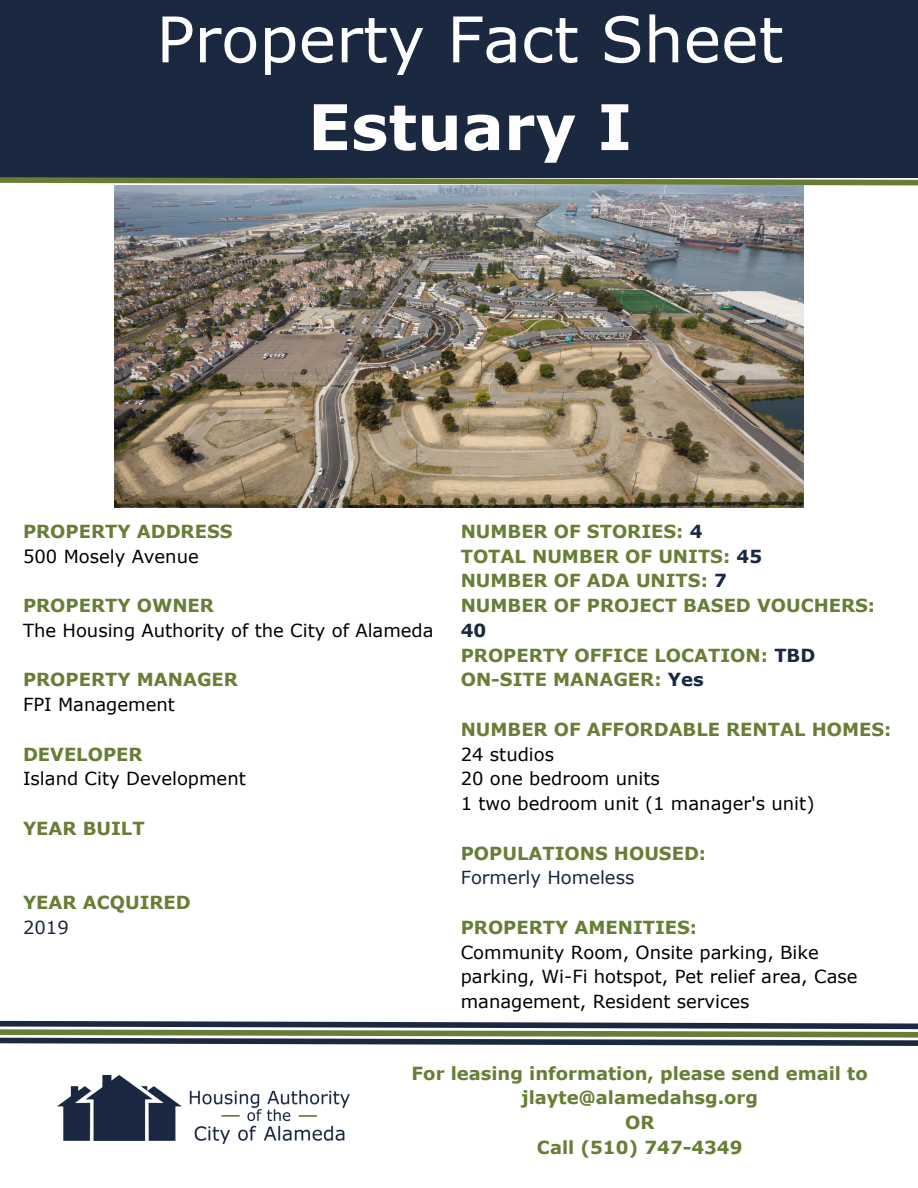
<style>
.page{position:relative;width:918px;height:1188px;background:#fff}
.page>*{position:absolute;margin:0;border:0;box-sizing:border-box;transform-origin:0 0}
.t1{font:63px "Verdana";color:#fefefe}
.t2{font:700 63px "Verdana";color:#fefefe}
.t3{font:700 18px/24.8px "Verdana";color:#687e36}
.t4{font:18px/24.8px "Verdana";color:#000}
.t5{font:18px "Verdana";color:#1a2840}
.s1{color:#1a2840}
</style>
<div class="page">
<img style="left:57px;top:1075px;width:293px;height:70px">
<div style="left:0;top:0;width:918px;height:177px;background:#1a2840"></div>
<svg style="left:0;top:1020px;width:918px;height:26px"></svg>
<svg style="left:0;top:177px;width:918px;height:11px"></svg>
<img style="left:115px;top:186px;width:688px;height:321px">
<p class="t1" style="left:156px;top:-1px;width:629px">Property Fact Sheet</p>
<p class="t2" style="left:308px;top:87px;width:326px">Estuary I</p>
<p class="t3" style="left:23px;top:518px;width:211px">PROPERTY ADDRESS</p>
<p class="t4" style="left:23px;top:543px;width:177px">500 Mosely Avenue</p>
<p class="t3" style="left:23px;top:593px;width:192px">PROPERTY OWNER</p>
<p class="t4" style="left:23px;top:617px;width:412px">The Housing Authority of the City of Alameda</p>
<p class="t3" style="left:23px;top:667px;width:216px">PROPERTY MANAGER</p>
<p class="t4" style="left:23px;top:692px;width:153px">FPI Management</p>
<p class="t3" style="left:23px;top:741px;width:121px">DEVELOPER</p>
<p class="t4" style="left:23px;top:766px;width:224px">Island City Development</p>
<p class="t3" style="left:23px;top:815px;width:123px">YEAR BUILT</p>
<p class="t3" style="left:23px;top:890px;width:169px">YEAR ACQUIRED</p>
<p class="t5" style="left:23px;top:916px;width:47px">2019</p>
<p class="t3" style="left:461px;top:518px;width:243px">NUMBER OF STORIES: <span class="s1">4</span></p>
<p class="t3" style="left:461px;top:543px;width:303px">TOTAL NUMBER OF UNITS: <span class="s1">45</span></p>
<p class="t3" style="left:461px;top:568px;width:268px">NUMBER OF ADA UNITS: <span class="s1">7</span></p>
<p class="t3" style="left:461px;top:593px;width:416px">NUMBER OF PROJECT BASED VOUCHERS:<br><span class="s1">40</span></p>
<p class="t3" style="left:461px;top:642px;width:356px">PROPERTY OFFICE LOCATION: <span class="s1">TBD</span></p>
<p class="t3" style="left:461px;top:667px;width:245px">ON-SITE MANAGER: <span class="s1">Yes</span></p>
<p class="t3" style="left:461px;top:716px;width:432px">NUMBER OF AFFORDABLE RENTAL HOMES:</p>
<p class="t4" style="left:461px;top:741px;width:95px">24 studios</p>
<p class="t4" style="left:461px;top:766px;width:201px">20 one bedroom units</p>
<p class="t4" style="left:461px;top:791px;width:355px">1 two bedroom unit (1 manager's unit)</p>
<p class="t3" style="left:461px;top:840px;width:247px">POPULATIONS HOUSED:</p>
<p class="t5" style="left:461px;top:866px;width:175px">Formerly Homeless</p>
<p class="t3" style="left:461px;top:914px;width:238px">PROPERTY AMENITIES:</p>
<p class="t4" style="left:461px;top:939px;width:398px">Community Room, Onsite parking, Bike parking, Wi-Fi hotspot, Pet relief area, Case management, Resident services</p>
<p class="t3" style="left:412px;top:1060px;width:458px;text-align:center">For leasing information, please send email to jlayte@alamedahsg.org</p>
<p class="t3" style="left:625px;top:1110px;width:31px">OR</p>
<p class="t3" style="left:537px;top:1134px;width:207px">Call (510) 747-4349</p>
</div>
